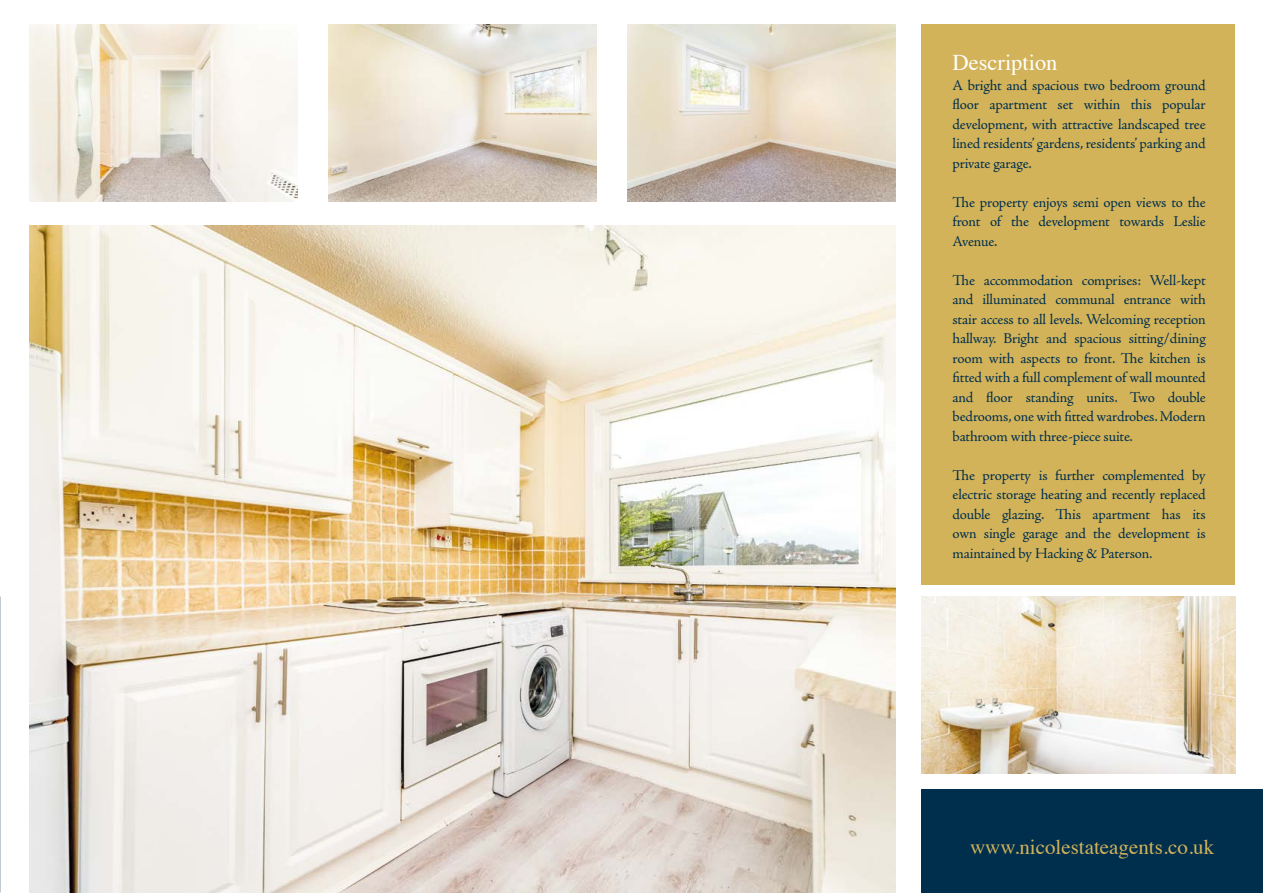
<style>
.page{position:relative;width:1263px;height:893px;background:#fff}
.page>*{position:absolute;margin:0;border:0;box-sizing:border-box;transform-origin:0 0}
.t1{font:22.5px "Times";color:#fff}
.t2{font:21px "Times";color:#d3b359}
.t3{font:15px/19.5px "Adobe Jenson Pro";letter-spacing:-.015em;color:#002f4e;text-align:justify}
</style>
<div class="page">
<img style="left:29px;top:24px;width:268px;height:178px">
<img style="left:328px;top:24px;width:268px;height:178px">
<img style="left:628px;top:24px;width:268px;height:178px">
<img style="left:921px;top:596px;width:314px;height:178px">
<img style="left:29px;top:226px;width:867px;height:667px">
<div style="left:921px;top:24px;width:314px;height:561px;background:#d3b359"></div>
<div style="left:921px;top:789px;width:342px;height:104px;background:#002f4e"></div>
<h1 class="t1" style="left:952px;top:41px;width:106px">Description</h1>
<p class="t3" style="left:952px;top:75px;width:255px">A bright and spacious two bedroom ground floor apartment set within this popular development, with attractive landscaped tree lined residents’ gardens, residents’ parking and private garage.</p>
<p class="t3" style="left:952px;top:192px;width:255px">The property enjoys semi open views to the front of the development towards Leslie Avenue.</p>
<p class="t3" style="left:952px;top:270px;width:255px">The accommodation comprises: Well-kept and illuminated communal entrance with stair access to all levels. Welcoming reception hallway. Bright and spacious sitting/dining room with aspects to front. The kitchen is fitted with a full complement of wall mounted and floor standing units. Two double bedrooms, one with fitted wardrobes. Modern bathroom with three-piece suite.</p>
<p class="t3" style="left:952px;top:465px;width:255px">The property is further complemented by electric storage heating and recently replaced double glazing. This apartment has its own single garage and the development is maintained by Hacking &amp; Paterson.</p>
<h2 class="t2" style="left:970px;top:828px;width:246px">www.nicolestateagents.co.uk</h2>
</div>
